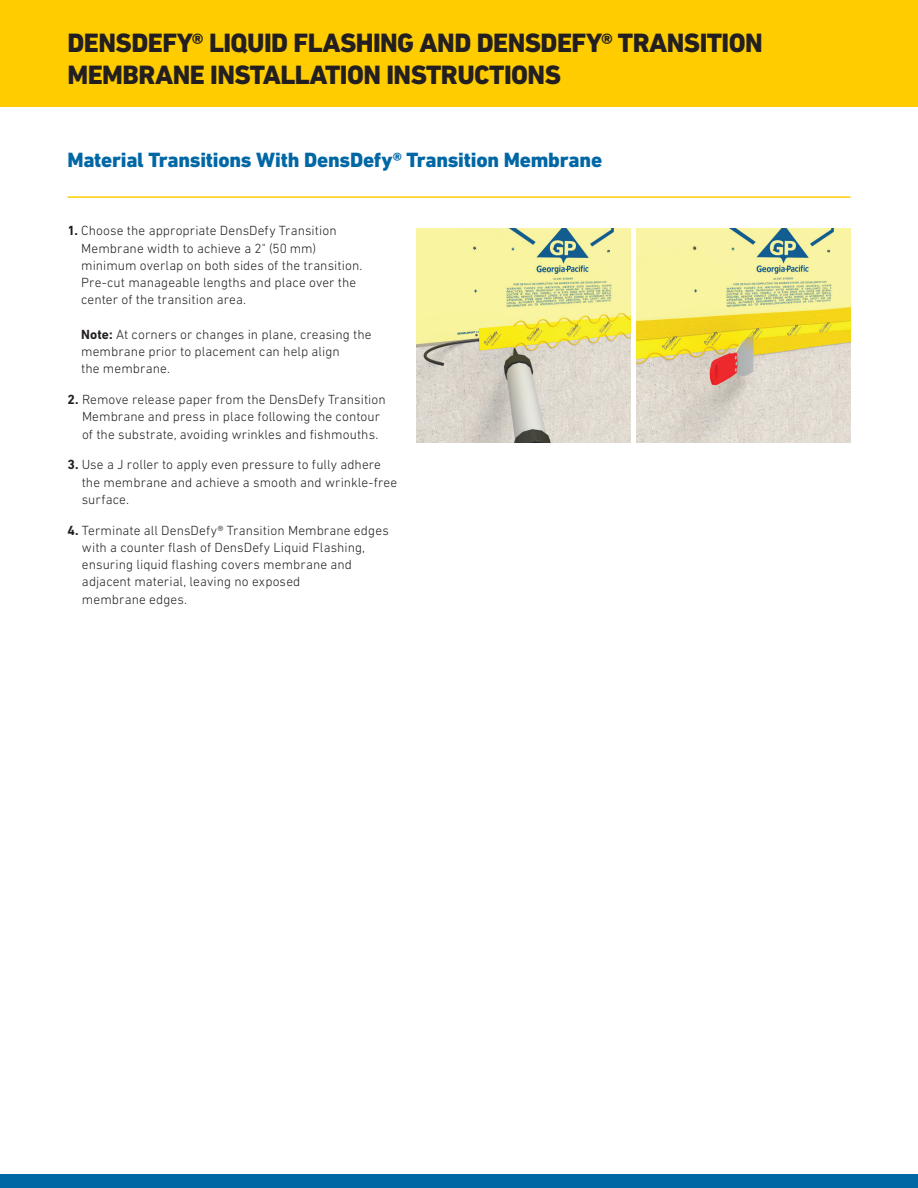
<style>
.page{position:relative;width:918px;height:1188px;background:#fff}
.page>*{position:absolute;margin:0;border:0;box-sizing:border-box;transform-origin:0 0}
.t1{font:800 27px/32.4px "DIN Next LT Pro";letter-spacing:-.02em;color:#231f20}
.body_install{font:800 21px "DIN Next LT Pro";letter-spacing:-.01em;color:#0067a5}
.body_install-2{font:300 13.5px/17.2px "DIN Next LT Pro";letter-spacing:.005em;color:#231f20}
.s1{font-weight:700}
</style>
<div class="page">
<div style="left:0;top:1174px;width:918px;height:14px;background:#0067a5"></div>
<div style="left:0;top:0;width:918px;height:106px;background:#fc0"></div>
<img style="left:417px;top:228px;width:213px;height:214px">
<img style="left:637px;top:228px;width:213px;height:214px">
<hr style="left:68px;top:196px;width:782px;height:2px;background:#fc0">
<p class="t1" style="left:68px;top:26px;width:697px">DENSDEFY® LIQUID FLASHING AND DENSDEFY® TRANSITION<br>MEMBRANE INSTALLATION INSTRUCTIONS</p>
<p class="body_install" style="left:68px;top:148px;width:536px">Material Transitions With DensDefy® Transition Membrane</p>
<p class="body_install-2" style="left:81px;top:222px;width:283px;text-indent:-14px"><span class="s1">1.</span> Choose the appropriate DensDefy Transition Membrane width to achieve a 2" (50 mm) minimum overlap on both sides of the transition.<br>Pre-cut manageable lengths and place over the center of the transition area.</p>
<p class="body_install-2" style="left:81px;top:325px;width:292px"><span class="s1">Note:</span> At corners or changes in plane, creasing the membrane prior to placement can help align<br>the membrane.</p>
<p class="body_install-2" style="left:82px;top:391px;width:305px;text-indent:-15px"><span class="s1">2.</span> Remove release paper from the DensDefy Transition<br>Membrane and press in place following the contour of the substrate, avoiding wrinkles and fishmouths.</p>
<p class="body_install-2" style="left:82px;top:456px;width:317px;text-indent:-14px"><span class="s1">3.</span> Use a J roller to apply even pressure to fully adhere the membrane and achieve a smooth and wrinkle-free surface.</p>
<p class="body_install-2" style="left:82px;top:521px;width:308px;text-indent:-14px"><span class="s1">4.</span> Terminate all DensDefy® Transition Membrane edges with a counter flash of DensDefy Liquid Flashing, ensuring liquid flashing covers membrane and adjacent material, leaving no exposed<br>membrane edges.</p>
</div>
